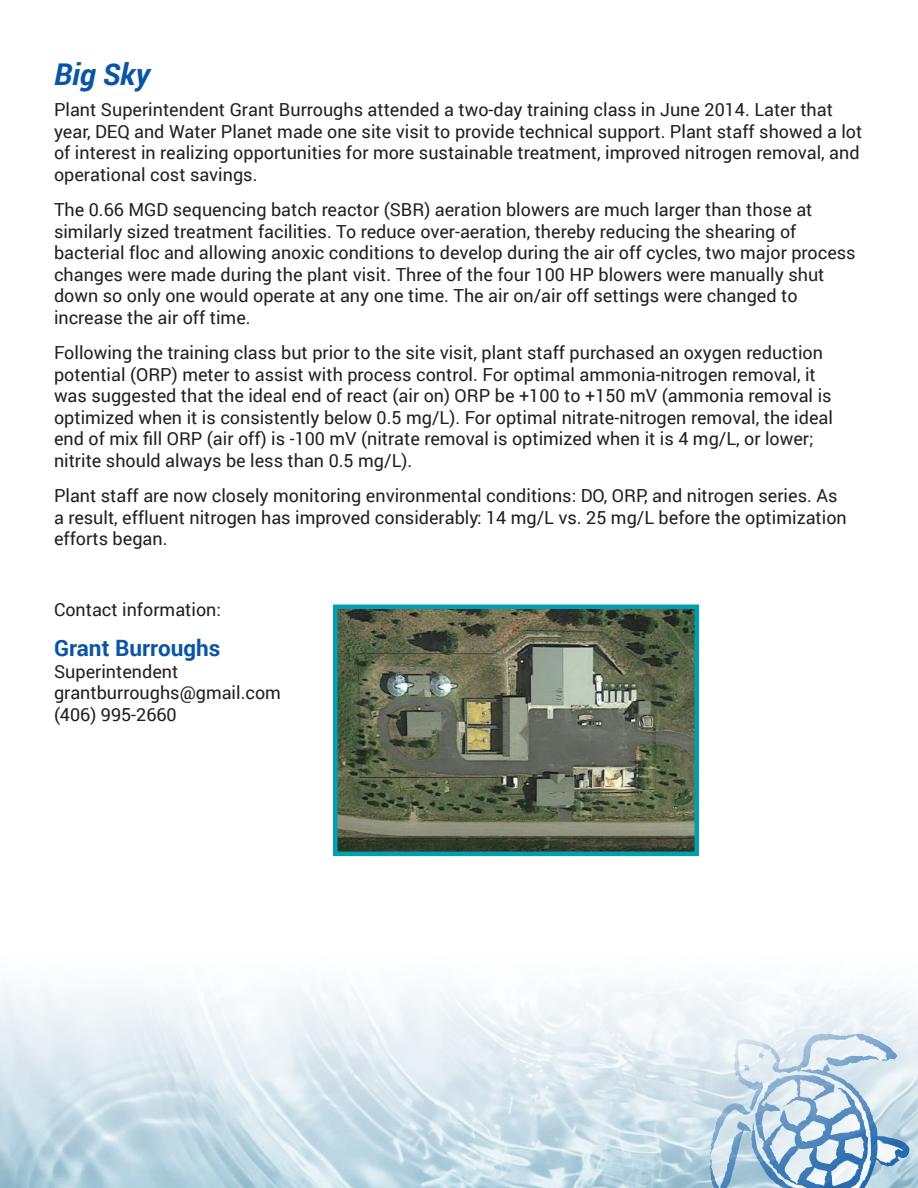
<style>
.page{position:relative;width:918px;height:1188px;background:#fff}
.page>*{position:absolute;margin:0;border:0;box-sizing:border-box;transform-origin:0 0}
.t1{font:italic 700 30px "Roboto";color:#0a55a4}
.t2{font:700 22.5px "Roboto";color:#0a55a4}
.t3{font:18px/21.6px "Roboto";color:#231f20}
</style>
<div class="page">
<img style="left:0;top:851px;width:918px;height:337px">
<svg style="left:709px;top:1032px;width:201px;height:156px;background:#b9d0e2"></svg>
<img style="left:338px;top:609px;width:356px;height:242px">
<div style="left:333px;top:604px;width:366px;height:252px;border:4px solid #00a0b0"></div>
<h1 class="t1" style="left:54px;top:54px;width:97px">Big Sky</h1>
<p class="t3" style="left:54px;top:98px;width:810px">Plant Superintendent Grant Burroughs attended a two-day training class in June 2014. Later that year, DEQ and Water Planet made one site visit to provide technical support. Plant staff showed a lot of interest in realizing opportunities for more sustainable treatment, improved nitrogen removal, and operational cost savings.</p>
<p class="t3" style="left:54px;top:198px;width:803px">The 0.66 MGD sequencing batch reactor (SBR) aeration blowers are much larger than those at similarly sized treatment facilities. To reduce over-aeration, thereby reducing the shearing of bacterial floc and allowing anoxic conditions to develop during the air off cycles, two major process changes were made during the plant visit. Three of the four 100 HP blowers were manually shut down so only one would operate at any one time. The air on/air off settings were changed to increase the air off time.</p>
<p class="t3" style="left:54px;top:341px;width:780px">Following the training class but prior to the site visit, plant staff purchased an oxygen reduction potential (ORP) meter to assist with process control. For optimal ammonia-nitrogen removal, it was suggested that the ideal end of react (air on) ORP be +100 to +150 mV (ammonia removal is optimized when it is consistently below 0.5 mg/L). For optimal nitrate-nitrogen removal, the ideal end of mix fill ORP (air off) is -100 mV (nitrate removal is optimized when it is 4 mg/L, or lower; nitrite should always be less than 0.5 mg/L).</p>
<p class="t3" style="left:54px;top:484px;width:794px">Plant staff are now closely monitoring environmental conditions: DO, ORP, and nitrogen series. As a result, effluent nitrogen has improved considerably: 14 mg/L vs. 25 mg/L before the optimization efforts began.</p>
<p class="t3" style="left:54px;top:598px;width:168px">Contact information:</p>
<p class="t2" style="left:54px;top:632px;width:168px">Grant Burroughs</p>
<p class="t3" style="left:54px;top:660px;width:229px">Superintendent grantburroughs@gmail.com (406) 995-2660</p>
</div>
